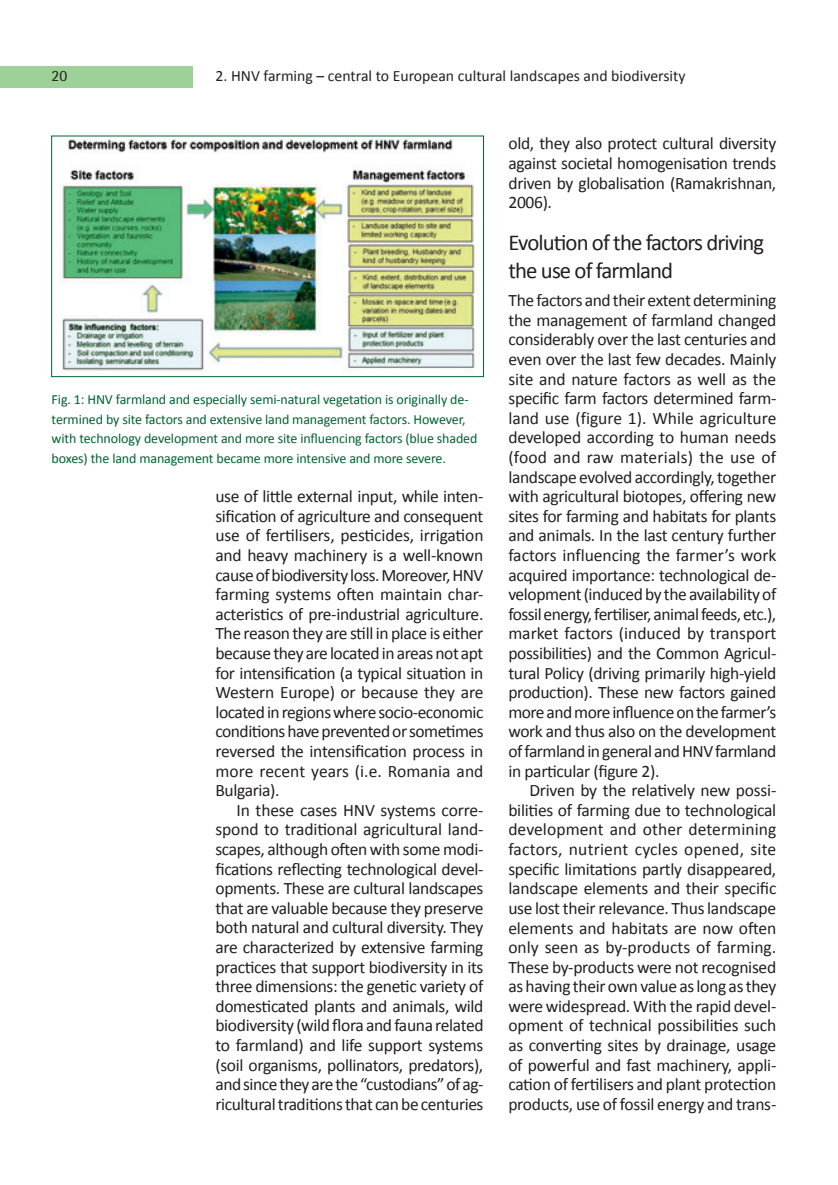
<style>
.page{position:relative;width:838px;height:1185px;background:#fff}
.page>*{position:absolute;margin:0;border:0;box-sizing:border-box;transform-origin:0 0}
.t1{font:22.75px/27.3px "Calibri";color:#231f20}
.t2{font:17.5px/19.6px "Calibri";letter-spacing:-.02em;color:#231f20;text-align:justify}
.t3{font:15.75px "Calibri";color:#231f20}
.t4{font:15.75px "Rotis Semi Sans";color:#231f20}
.t5{font:14px/19.6px "Calibri";letter-spacing:-.01em;color:#006332}
</style>
<div class="page">
<div style="left:0;top:67px;width:192px;height:21px;background:#9dd198"></div>
<img style="left:62px;top:138px;width:413px;height:233px">
<div style="left:51px;top:136px;width:432px;height:241px;border:1px solid #006332"></div>
<p class="t4" style="left:52px;top:66px;width:17px">20</p>
<p class="t3" style="left:215px;top:66px;width:471px">2. HNV farming – central to European cultural landscapes and biodiversity</p>
<p class="t5" style="left:52px;top:389px;width:427px">Fig. 1: HNV farmland and especially semi-natural vegetation is originally de&shy;termined by site factors and extensive land management factors. However, with technology development and more site influencing factors (blue shaded boxes) the land management became more intensive and more severe.</p>
<p class="t2" style="left:215px;top:486px;width:269px">use of little external input, while inten&shy;sification of agriculture and consequent use of fertilisers, pesticides, irrigation and heavy machinery is a well-known cause of biodiversity loss. Moreover, HNV farming systems often maintain char&shy;acteristics of pre-industrial agriculture.<br>The reason they are still in place is either because they are located in areas not apt for intensification (a typical situation in Western Europe) or because they are located in regions where socio-economic conditions have prevented or sometimes reversed the intensification process in more recent years (i.e. Romania and Bulgaria).</p>
<p class="t2" style="left:215px;top:799px;width:269px;text-indent:21px">In these cases HNV systems corre&shy;spond to traditional agricultural land&shy;scapes, although often with some modi&shy;fications reflecting technological deve-l&shy;opments. These are cultural landscapes that are valuable because they preserve both natural and cultural diversity. They are characterized by extensive farming practices that support biodiversity in its three dimensions: the genetic variety of domesticated plants and animals, wild biodiversity (wild flora and fauna related to farmland) and life support systems (soil organisms, pollinators, predators), and since they are the “custodians” of ag&shy;ricultural traditions that can be centuries</p>
<p class="t2" style="left:508px;top:133px;width:269px">old, they also protect cultural diversity against societal homogenisation trends driven by globalisation (Ramakrishnan, 2006).</p>
<h1 class="t1" style="left:508px;top:228px;width:257px">Evolution of the factors driving the use of farmland</h1>
<p class="t2" style="left:508px;top:290px;width:270px">The factors and their extent determining the management of farmland changed considerably over the last centuries and even over the last few decades. Mainly site and nature factors as well as the specific farm factors determined farm&shy;land use (figure 1). While agriculture developed according to human needs (food and raw materials) the use of landscape evolved accordingly, together with agricultural biotopes, offering new sites for farming and habitats for plants and animals. In the last century further factors influencing the farmer’s work acquired importance: technological de&shy;velopment (induced by the availability of fossil energy, fertiliser, animal feeds, etc.), market factors (induced by transport possibilities) and the Common Agricul&shy;tural Policy (driving primarily high-yield production). These new factors gained more and more influence on the farmer’s work and thus also on the development of farmland in general and HNV farmland in particular (figure 2).</p>
<p class="t2" style="left:508px;top:780px;width:269px;text-indent:21px">Driven by the relatively new possi&shy;bilities of farming due to technological development and other determining factors, nutrient cycles opened, site specific limitations partly disappeared, landscape elements and their specific use lost their relevance. Thus landscape elements and habitats are now often only seen as by-products of farming.<br>These by-products were not recognised as having their own value as long as they were widespread. With the rapid devel&shy;opment of technical possibilities such as converting sites by drainage, usage of powerful and fast machinery, appli&shy;cation of fertilisers and plant protection products, use of fossil energy and trans-</p>
</div>
